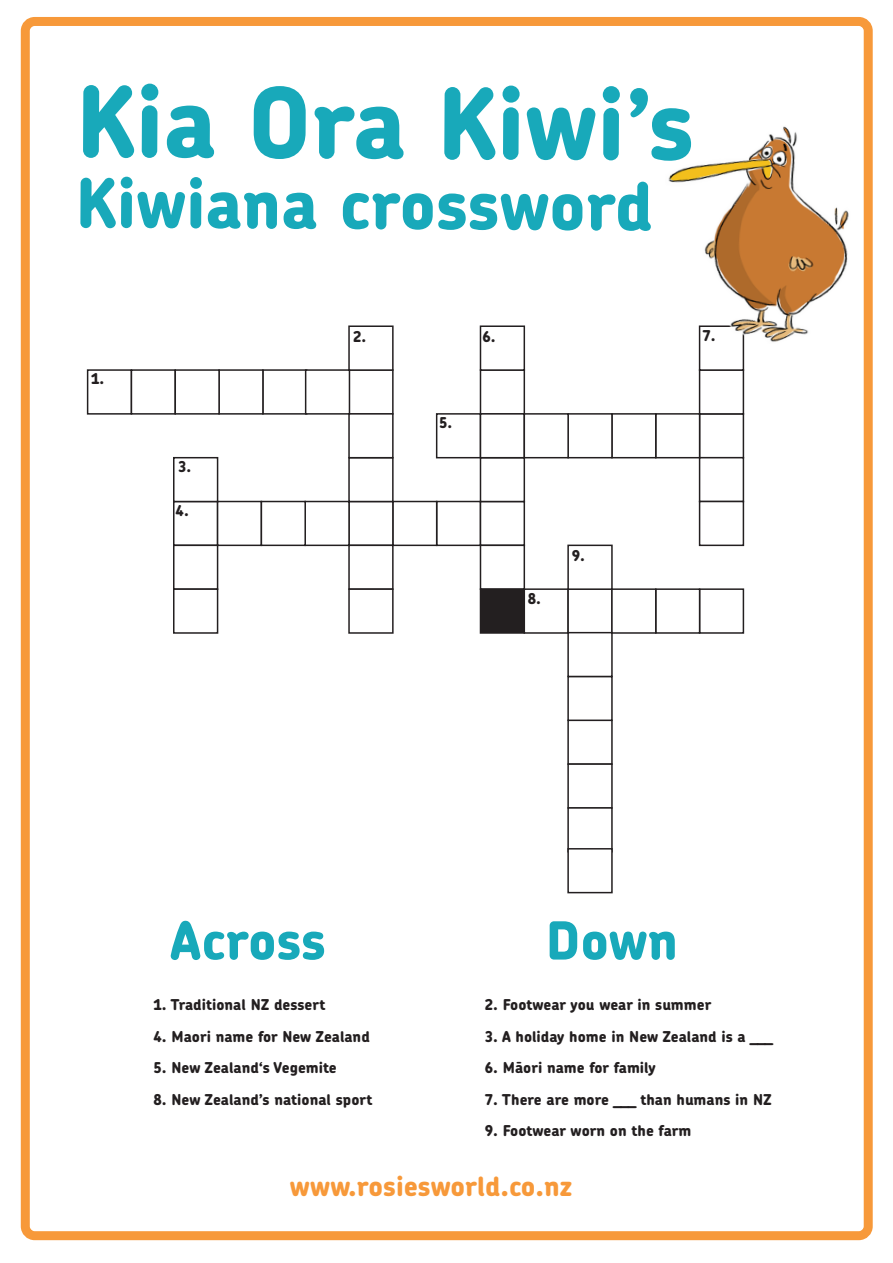
<style>
.page{position:relative;width:893px;height:1263px;background:#fff}
.page>*{position:absolute;margin:0;border:0;box-sizing:border-box;transform-origin:0 0}
.t1{font:800 97.5px "Chevin Pro";letter-spacing:-.005em;color:#18a9ba}
.t2{font:800 67.5px "Chevin Pro";letter-spacing:-.005em;color:#18a9ba}
.t3{font:800 52.5px "Chevin Pro";color:#18a9ba}
.t4{font:800 27px "Chevin Pro";color:#f7993a}
.t5{font:800 15px "Chevin Pro";color:#231f20}
.t6{font:800 11.25px "Chevin Pro";color:#231f20}
</style>
<div class="page">
<div style="left:217px;top:501px;width:45px;height:45px;background:#fff;border:2px solid #231f20"></div>
<div style="left:436px;top:501px;width:45px;height:45px;background:#fff;border:2px solid #231f20"></div>
<div style="left:392px;top:501px;width:45px;height:45px;background:#fff;border:2px solid #231f20"></div>
<div style="left:348px;top:501px;width:46px;height:45px;background:#fff;border:2px solid #231f20"></div>
<div style="left:304px;top:501px;width:46px;height:45px;background:#fff;border:2px solid #231f20"></div>
<div style="left:261px;top:501px;width:45px;height:45px;background:#fff;border:2px solid #231f20"></div>
<div style="left:480px;top:501px;width:45px;height:45px;background:#fff;border:2px solid #231f20"></div>
<div style="left:173px;top:545px;width:45px;height:45px;background:#fff;border:2px solid #231f20"></div>
<div style="left:173px;top:457px;width:45px;height:45px;background:#fff;border:2px solid #231f20"></div>
<div style="left:348px;top:369px;width:46px;height:46px;background:#fff;border:2px solid #231f20"></div>
<div style="left:348px;top:457px;width:46px;height:45px;background:#fff;border:2px solid #231f20"></div>
<div style="left:348px;top:413px;width:46px;height:45px;background:#fff;border:2px solid #231f20"></div>
<div style="left:348px;top:545px;width:46px;height:45px;background:#fff;border:2px solid #231f20"></div>
<div style="left:348px;top:325px;width:46px;height:46px;background:#fff;border:2px solid #231f20"></div>
<div style="left:348px;top:588px;width:46px;height:46px;background:#fff;border:2px solid #231f20"></div>
<div style="left:21px;top:17px;width:852px;height:1223px;border:9px solid #f7993a;border-radius:9px"></div>
<div style="left:173px;top:588px;width:45px;height:46px;background:#fff;border:2px solid #231f20"></div>
<div style="left:87px;top:369px;width:45px;height:46px;background:#fff;border:2px solid #231f20"></div>
<div style="left:131px;top:369px;width:45px;height:46px;background:#fff;border:2px solid #231f20"></div>
<div style="left:262px;top:369px;width:45px;height:46px;background:#fff;border:2px solid #231f20"></div>
<div style="left:218px;top:369px;width:46px;height:46px;background:#fff;border:2px solid #231f20"></div>
<div style="left:174px;top:369px;width:46px;height:46px;background:#fff;border:2px solid #231f20"></div>
<div style="left:480px;top:369px;width:45px;height:46px;background:#fff;border:2px solid #231f20"></div>
<div style="left:480px;top:325px;width:45px;height:46px;background:#fff;border:2px solid #231f20"></div>
<div style="left:480px;top:457px;width:45px;height:45px;background:#fff;border:2px solid #231f20"></div>
<div style="left:480px;top:545px;width:45px;height:45px;background:#fff;border:2px solid #231f20"></div>
<div style="left:436px;top:413px;width:45px;height:45px;background:#fff;border:2px solid #231f20"></div>
<div style="left:480px;top:413px;width:45px;height:45px;background:#fff;border:2px solid #231f20"></div>
<div style="left:655px;top:413px;width:45px;height:45px;background:#fff;border:2px solid #231f20"></div>
<div style="left:611px;top:413px;width:45px;height:45px;background:#fff;border:2px solid #231f20"></div>
<div style="left:567px;top:413px;width:46px;height:45px;background:#fff;border:2px solid #231f20"></div>
<div style="left:524px;top:413px;width:45px;height:45px;background:#fff;border:2px solid #231f20"></div>
<div style="left:699px;top:369px;width:45px;height:46px;background:#fff;border:2px solid #231f20"></div>
<div style="left:699px;top:325px;width:45px;height:46px;background:#fff;border:2px solid #231f20"></div>
<div style="left:699px;top:457px;width:45px;height:45px;background:#fff;border:2px solid #231f20"></div>
<div style="left:699px;top:501px;width:45px;height:45px;background:#fff;border:2px solid #231f20"></div>
<div style="left:480px;top:588px;width:45px;height:46px;background:#231f20;border:2px solid #231f20"></div>
<div style="left:524px;top:588px;width:45px;height:46px;background:#fff;border:2px solid #231f20"></div>
<div style="left:567px;top:588px;width:46px;height:46px;background:#fff;border:2px solid #231f20"></div>
<div style="left:699px;top:588px;width:45px;height:46px;background:#fff;border:2px solid #231f20"></div>
<div style="left:655px;top:588px;width:45px;height:46px;background:#fff;border:2px solid #231f20"></div>
<div style="left:611px;top:588px;width:45px;height:46px;background:#fff;border:2px solid #231f20"></div>
<div style="left:567px;top:719px;width:46px;height:46px;background:#fff;border:2px solid #231f20"></div>
<div style="left:567px;top:676px;width:46px;height:45px;background:#fff;border:2px solid #231f20"></div>
<div style="left:567px;top:632px;width:46px;height:45px;background:#fff;border:2px solid #231f20"></div>
<div style="left:567px;top:763px;width:46px;height:46px;background:#fff;border:2px solid #231f20"></div>
<div style="left:567px;top:545px;width:46px;height:45px;background:#fff;border:2px solid #231f20"></div>
<div style="left:567px;top:807px;width:46px;height:45px;background:#fff;border:2px solid #231f20"></div>
<img style="left:668px;top:126px;width:181px;height:222px">
<div style="left:305px;top:369px;width:45px;height:46px;background:#fff;border:2px solid #231f20"></div>
<div style="left:567px;top:848px;width:46px;height:45px;background:#fff;border:2px solid #231f20"></div>
<h1 class="t1" style="left:76px;top:59px;width:621px">Kia Ora Kiwi’s</h1>
<h2 class="t2" style="left:75px;top:160px;width:579px">Kiwiana crossword</h2>
<p class="t5" style="left:91px;top:369px;width:15px">1.</p>
<p class="t5" style="left:178px;top:457px;width:15px">3.</p>
<p class="t5" style="left:176px;top:501px;width:15px">4.</p>
<p class="t5" style="left:353px;top:326px;width:15px">2.</p>
<p class="t5" style="left:439px;top:413px;width:15px">5.</p>
<p class="t5" style="left:482px;top:326px;width:15px">6.</p>
<p class="t5" style="left:702px;top:326px;width:15px">7.</p>
<p class="t5" style="left:528px;top:588px;width:15px">8.</p>
<p class="t5" style="left:572px;top:546px;width:15px">9.</p>
<h3 class="t3" style="left:170px;top:906px;width:157px">Across</h3>
<h3 class="t3" style="left:546px;top:906px;width:134px">Down</h3>
<p class="t5" style="left:154px;top:995px;width:174px">1. Traditional NZ dessert</p>
<p class="t5" style="left:154px;top:1026px;width:218px">4. Maori name for New Zealand</p>
<p class="t5" style="left:154px;top:1058px;width:185px">5. New Zealand‘s Vegemite</p>
<p class="t5" style="left:154px;top:1089px;width:221px">8. New Zealand’s national sport</p>
<p class="t5" style="left:485px;top:995px;width:228px">2. Footwear you wear in summer</p>
<p class="t5" style="left:485px;top:1026px;width:289px">3. A holiday home in New Zealand is a ___</p>
<p class="t5" style="left:485px;top:1058px;width:172px">6. Maori name for family</p>
<p class="t5" style="left:485px;top:1089px;width:288px">7. There are more ___ than humans in NZ</p>
<p class="t5" style="left:485px;top:1121px;width:208px">9. Footwear worn on the farm</p>
<p class="t6" style="left:516px;top:1055px;width:7px">-</p>
<h3 class="t4" style="left:290px;top:1168px;width:284px">www.rosiesworld.co.nz</h3>
</div>
